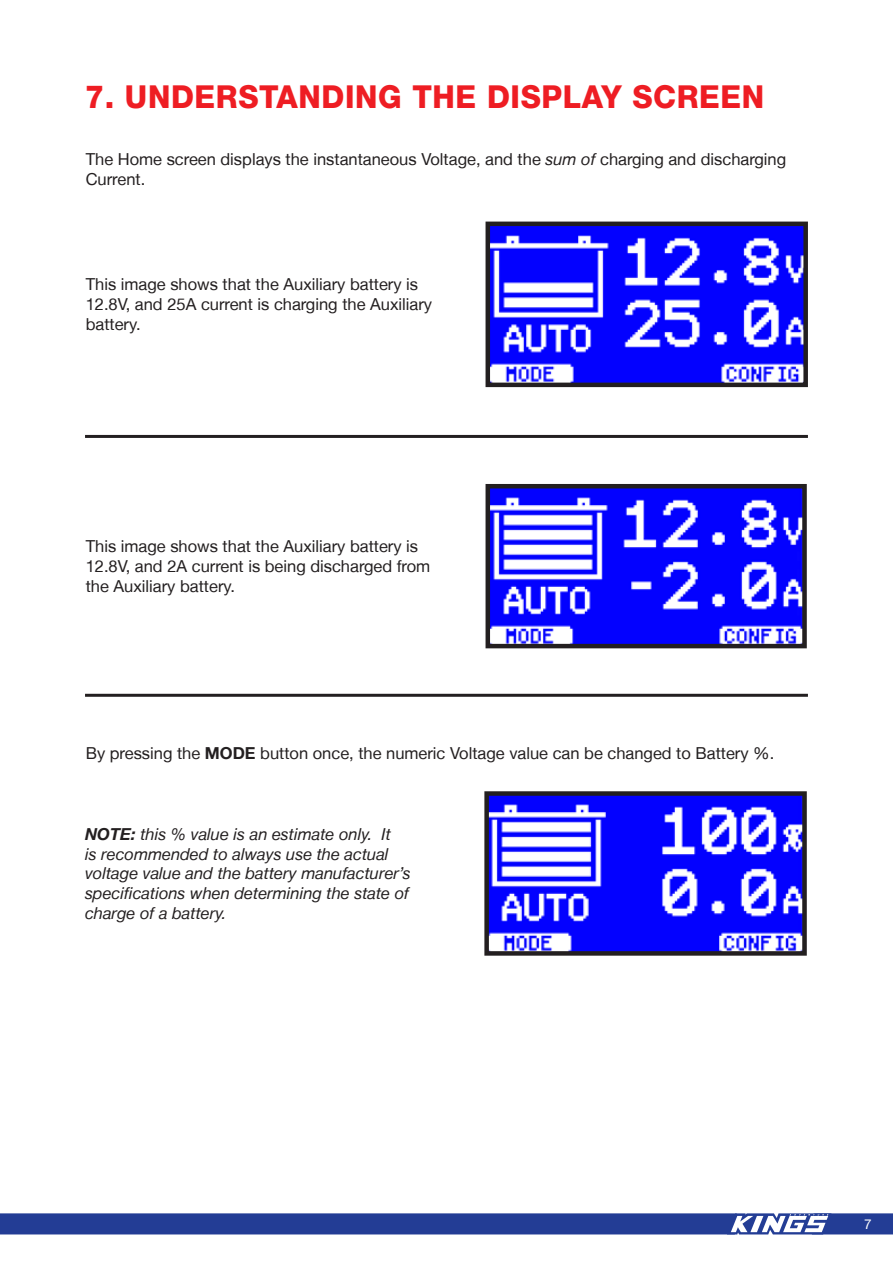
<style>
.page{position:relative;width:893px;height:1263px;background:#fff}
.page>*{position:absolute;margin:0;border:0;box-sizing:border-box;transform-origin:0 0}
.Titles{font:800 31.5px "Helvetica Neue LT";letter-spacing:.02em;color:#ee1d23;scale:.96 1}
.Regular_Text{font:16.5px/19.8px "Helvetica Neue LT";color:#231f20}
.Regular_Text-2{font:italic 16.5px/19.8px "Helvetica Neue LT";color:#231f20}
.t1{font:13.5px "Helvetica Neue LT";color:#fff}
.s1{font-style:italic}
.s2{font-weight:700}
</style>
<div class="page">
<svg style="left:0;top:1213px;width:893px;height:21px;background:#324a9c"></svg>
<svg style="left:485px;top:221px;width:323px;height:167px"></svg>
<svg style="left:485px;top:484px;width:322px;height:165px"></svg>
<svg style="left:484px;top:791px;width:323px;height:165px"></svg>
<hr style="left:85px;top:694px;width:723px;height:3px;background:#231f20">
<hr style="left:85px;top:435px;width:723px;height:3px;background:#231f20">
<p class="Titles" style="left:85px;top:78px;width:709px">7. UNDERSTANDING THE DISPLAY SCREEN</p>
<p class="Regular_Text" style="left:86px;top:149px;width:702px">The Home screen displays the instantaneous Voltage, and the <span class="s1">sum of</span> charging and discharging<br>Current.</p>
<p class="Regular_Text" style="left:86px;top:274px;width:348px">This image shows that the Auxiliary battery is<br>12.8V, and 25A current is charging the Auxiliary battery.</p>
<p class="Regular_Text" style="left:86px;top:536px;width:346px">This image shows that the Auxiliary battery is<br>12.8V, and 2A current is being discharged from the Auxiliary battery.</p>
<p class="Regular_Text" style="left:86px;top:743px;width:690px">By pressing the <span class="s2">MODE</span> button once, the numeric Voltage value can be changed to Battery %.</p>
<p class="Regular_Text-2" style="left:85px;top:824px;width:327px"><span class="s2">NOTE:</span> this % value is an estimate only. It<br>is recommended to always use the actual voltage value and the battery manufacturer’s specifications when determining the state of charge of a battery.</p>
<p class="t1" style="left:864px;top:1216px;width:9px">7</p>
</div>
